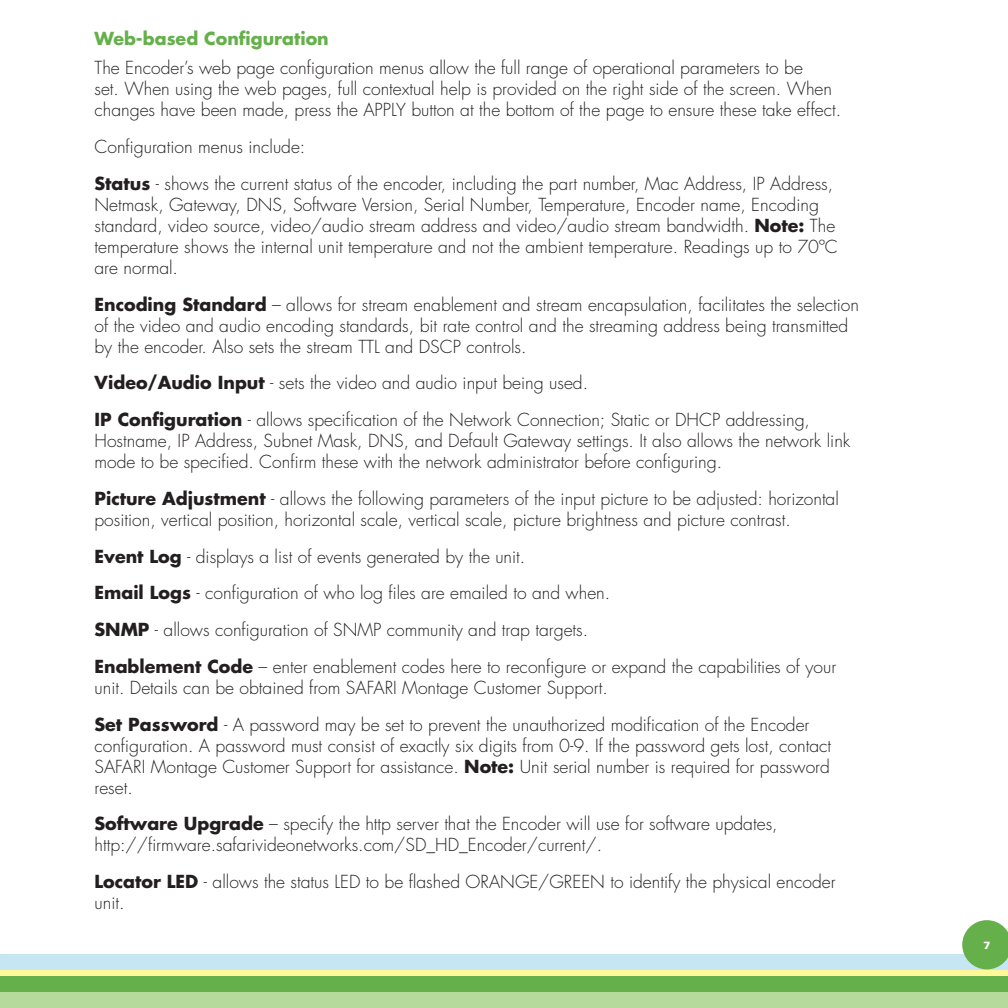
<style>
.page{position:relative;width:1008px;height:1008px;background:#fff}
.page>*{position:absolute;margin:0;border:0;box-sizing:border-box;transform-origin:0 0}
.Body_Text{font:300 17.5px/21px "Futura";color:#231f20}
.Body_Text-2{font:700 17.5px "Futura";color:#65b04b}
.t1{font:900 10.5px "Univers";color:#fff}
.s1{font-weight:700}
</style>
<div class="page">
<div style="left:0;top:989px;width:1008px;height:19px;background:#b6da9b"></div>
<div style="left:0;top:973px;width:1008px;height:19px;background:#65b04b"></div>
<div style="left:0;top:966px;width:1008px;height:10px;background:#fff79a"></div>
<div style="left:0;top:954px;width:1008px;height:16px;background:#c7e6f4"></div>
<svg style="left:962px;top:920px;width:46px;height:49px"></svg>
<p class="Body_Text-2" style="left:94px;top:27px;width:236px">Web-based Configuration</p>
<p class="Body_Text" style="left:94px;top:58px;width:748px">The Encoder’s web page configuration menus allow the full range of operational parameters to be<br>set. When using the web pages, full contextual help is provided on the right side of the screen. When changes have been made, press the APPLY button at the bottom of the page to ensure these take effect.</p>
<p class="Body_Text" style="left:94px;top:137px;width:212px">Configuration menus include:</p>
<p class="Body_Text" style="left:94px;top:173px;width:745px"><span class="s1">Status</span> - shows the current status of the encoder, including the part number, Mac Address, IP Address, Netmask, Gateway, DNS, Software Version, Serial Number, Temperature, Encoder name, Encoding standard, video source, video/audio stream address and video/audio stream bandwidth. <span class="s1">Note:</span> The temperature shows the internal unit temperature and not the ambient temperature. Readings up to 70ºC are normal.</p>
<p class="Body_Text" style="left:94px;top:294px;width:766px"><span class="s1">Encoding Standard</span> – allows for stream enablement and stream encapsulation, facilitates the selection of the video and audio encoding standards, bit rate control and the streaming address being transmitted by the encoder. Also sets the stream TTL and DSCP controls.</p>
<p class="Body_Text" style="left:94px;top:373px;width:495px"><span class="s1">Video/Audio Input</span> - sets the video and audio input being used.</p>
<p class="Body_Text" style="left:94px;top:410px;width:757px"><span class="s1">IP Configuration</span> - allows specification of the Network Connection; Static or DHCP addressing,<br>Hostname, IP Address, Subnet Mask, DNS, and Default Gateway settings. It also allows the network link mode to be specified. Confirm these with the network administrator before configuring.</p>
<p class="Body_Text" style="left:94px;top:488px;width:746px"><span class="s1">Picture Adjustment</span> - allows the following parameters of the input picture to be adjusted: horizontal position, vertical position, horizontal scale, vertical scale, picture brightness and picture contrast.</p>
<p class="Body_Text" style="left:94px;top:546px;width:432px"><span class="s1">Event Log</span> - displays a list of events generated by the unit.</p>
<p class="Body_Text" style="left:94px;top:583px;width:517px"><span class="s1">Email Logs</span> - configuration of who log files are emailed to and when.</p>
<p class="Body_Text" style="left:94px;top:620px;width:495px"><span class="s1">SNMP</span> - allows configuration of SNMP community and trap targets.</p>
<p class="Body_Text" style="left:94px;top:656px;width:743px"><span class="s1">Enablement Code</span> – enter enablement codes here to reconfigure or expand the capabilities of your unit. Details can be obtained from SAFARI Montage Customer Support.</p>
<p class="Body_Text" style="left:94px;top:714px;width:738px"><span class="s1">Set Password</span> - A password may be set to prevent the unauthorized modification of the Encoder configuration. A password must consist of exactly six digits from 0-9. If the password gets lost, contact SAFARI Montage Customer Support for assistance. <span class="s1">Note:</span> Unit serial number is required for password reset.</p>
<p class="Body_Text" style="left:94px;top:814px;width:685px"><span class="s1">Software Upgrade</span> – specify the http server that the Encoder will use for software updates, http://firmware.safarivideonetworks.com/SD_HD_Encoder/current/.</p>
<p class="Body_Text" style="left:94px;top:872px;width:743px"><span class="s1">Locator LED</span> - allows the status LED to be flashed ORANGE/GREEN to identify the physical encoder unit.</p>
<p class="t1" style="left:983px;top:939px;width:9px">7</p>
</div>
